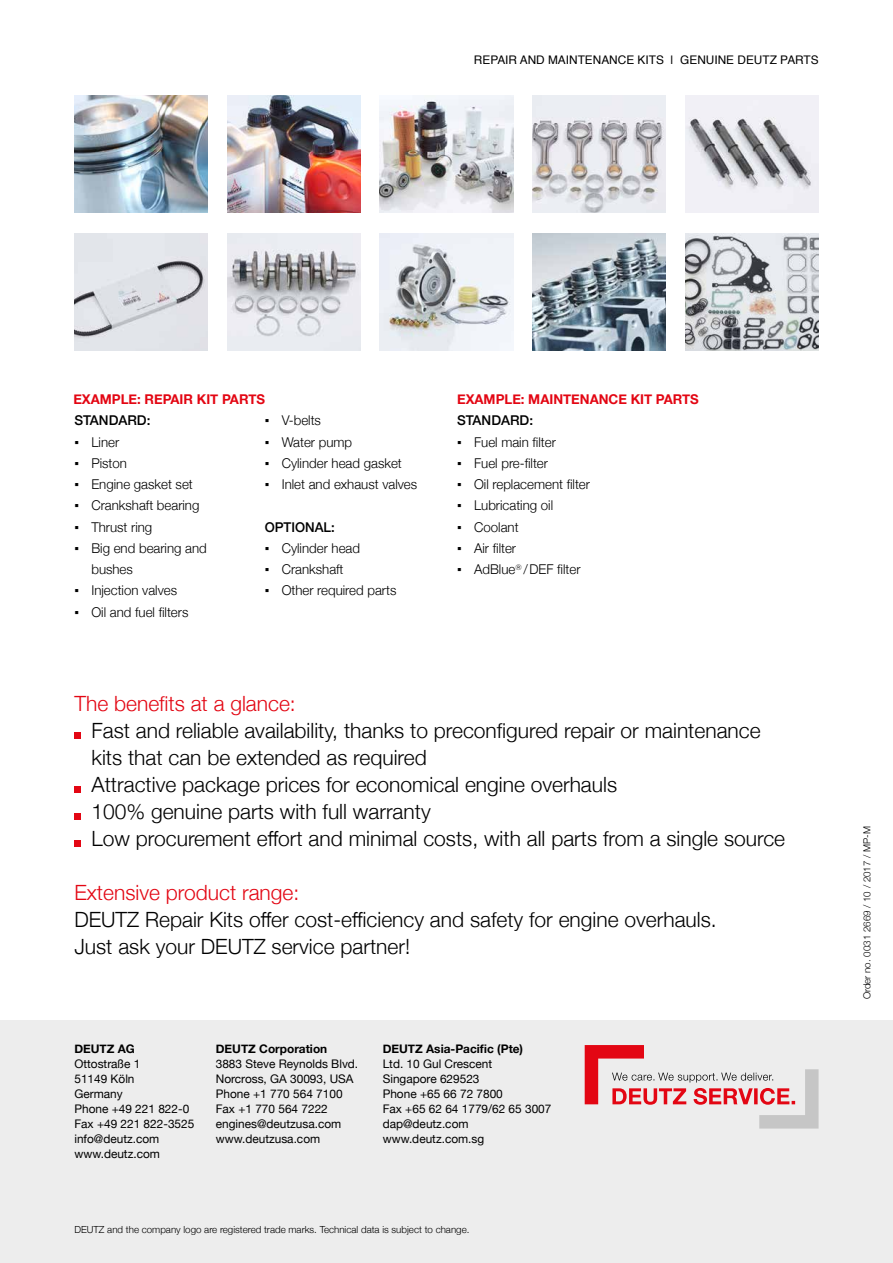
<style>
.page{position:relative;width:893px;height:1263px;background:#fff}
.page>*{position:absolute;margin:0;border:0;box-sizing:border-box;transform-origin:0 0}
.t1{font:300 21px/27px "Helvetica Neue";color:#000}
.t2{font:300 21px "Helvetica Neue";color:#e30613}
.t3{font:300 13.5px/21.3px "Helvetica Neue";color:#000}
.t4{font:700 13.5px "Helvetica Neue";color:#e30613}
.t5{font:500 13.5px "Helvetica Neue";color:#000}
.t6{font:11.85px/15px "Helvetica Neue";color:#000}
.t7{font:700 11.85px "Helvetica Neue";color:#000}
.t8{font:11.85px "Helvetica";color:#000}
.t9{font:300 9.75px "Helvetica Neue";color:#000}
.s1{font-family:"Arial";font-weight:400}
</style>
<div class="page">
<div style="left:0;top:1020px;width:893px;height:243px;background:#ededed"></div>
<svg style="left:585px;top:1045px;width:234px;height:83px"></svg>
<div style="left:74px;top:732px;width:7px;height:6px;background:#e30613"></div>
<div style="left:74px;top:786px;width:7px;height:6px;background:#e30613"></div>
<div style="left:74px;top:813px;width:7px;height:6px;background:#e30613"></div>
<div style="left:74px;top:840px;width:7px;height:6px;background:#e30613"></div>
<img style="left:74px;top:234px;width:134px;height:117px">
<img style="left:74px;top:96px;width:134px;height:117px">
<img style="left:227px;top:234px;width:134px;height:117px">
<img style="left:227px;top:96px;width:134px;height:117px">
<img style="left:380px;top:234px;width:133px;height:117px">
<img style="left:380px;top:96px;width:133px;height:117px">
<img style="left:532px;top:234px;width:134px;height:117px">
<img style="left:685px;top:234px;width:134px;height:117px">
<img style="left:532px;top:96px;width:134px;height:117px">
<img style="left:685px;top:96px;width:134px;height:117px">
<p class="t8" style="left:474px;top:50px;width:346px">REPAIR AND MAINTENANCE KITS | GENUINE DEUTZ PARTS</p>
<p class="t4" style="left:73px;top:389px;width:193px">EXAMPLE: REPAIR KIT PARTS</p>
<p class="t4" style="left:457px;top:389px;width:243px">EXAMPLE: MAINTENANCE KIT PARTS</p>
<p class="t5" style="left:74px;top:410px;width:78px">STANDARD:</p>
<p class="t3" style="left:74px;top:430px;width:46px"><span class="s1">▪</span> Liner</p>
<p class="t3" style="left:74px;top:451px;width:54px"><span class="s1">▪</span> Piston</p>
<p class="t3" style="left:74px;top:473px;width:120px"><span class="s1">▪</span> Engine gasket set</p>
<p class="t3" style="left:74px;top:494px;width:127px"><span class="s1">▪</span> Crankshaft bearing</p>
<p class="t3" style="left:74px;top:515px;width:79px"><span class="s1">▪</span> Thrust ring</p>
<p class="t3" style="left:91px;top:536px;width:117px;text-indent:-17px"><span class="s1">▪</span> Big end bearing and bushes</p>
<p class="t3" style="left:74px;top:579px;width:104px"><span class="s1">▪</span> Injection valves</p>
<p class="t3" style="left:74px;top:600px;width:115px"><span class="s1">▪</span> Oil and fuel filters</p>
<p class="t3" style="left:265px;top:409px;width:58px"><span class="s1">▪</span> V-belts</p>
<p class="t3" style="left:265px;top:430px;width:89px"><span class="s1">▪</span> Water pump</p>
<p class="t3" style="left:265px;top:451px;width:139px"><span class="s1">▪</span> Cylinder head gasket</p>
<p class="t3" style="left:265px;top:473px;width:154px"><span class="s1">▪</span> Inlet and exhaust valves</p>
<p class="t5" style="left:265px;top:516px;width:72px">OPTIONAL:</p>
<p class="t3" style="left:265px;top:536px;width:97px"><span class="s1">▪</span> Cylinder head</p>
<p class="t3" style="left:265px;top:558px;width:80px"><span class="s1">▪</span> Crankshaft</p>
<p class="t3" style="left:265px;top:579px;width:133px"><span class="s1">▪</span> Other required parts</p>
<p class="t5" style="left:457px;top:410px;width:78px">STANDARD:</p>
<p class="t3" style="left:457px;top:430px;width:100px"><span class="s1">▪</span> Fuel main filter</p>
<p class="t3" style="left:457px;top:451px;width:92px"><span class="s1">▪</span> Fuel pre-filter</p>
<p class="t3" style="left:457px;top:473px;width:134px"><span class="s1">▪</span> Oil replacement filter</p>
<p class="t3" style="left:457px;top:494px;width:98px"><span class="s1">▪</span> Lubricating oil</p>
<p class="t3" style="left:457px;top:515px;width:63px"><span class="s1">▪</span> Coolant</p>
<p class="t3" style="left:457px;top:536px;width:60px"><span class="s1">▪</span> Air filter</p>
<p class="t3" style="left:457px;top:558px;width:125px"><span class="s1">▪</span> AdBlue<sup>®</sup> /DEF filter</p>
<p class="t2" style="left:74px;top:687px;width:223px">The benefits at a glance:</p>
<p class="t1" style="left:92px;top:716px;width:695px">Fast and reliable availability, thanks to preconfigured repair or maintenance kits that can be extended as required<br>Attractive package prices for economical engine overhauls<br>100% genuine parts with full warranty<br>Low procurement effort and minimal costs, with all parts from a single source</p>
<p class="t2" style="left:74px;top:876px;width:226px">Extensive product range:</p>
<p class="t1" style="left:74px;top:905px;width:644px">DEUTZ Repair Kits offer cost-efficiency and safety for engine overhauls.<br>Just ask your DEUTZ service partner!</p>
<p class="t7" style="left:74px;top:1040px;width:62px">DEUTZ AG</p>
<p class="t6" style="left:74px;top:1057px;width:121px">Ottostraße 1<br>51149 Köln<br>Germany<br>Phone +49 221 822-0<br>Fax +49 221 822-3525 info@deutz.com www.deutz.com</p>
<p class="t7" style="left:216px;top:1040px;width:113px">DEUTZ Corporation</p>
<p class="t6" style="left:216px;top:1057px;width:144px">3883 Steve Reynolds Blvd.<br>Norcross, GA 30093, USA<br>Phone +1 770 564 7100<br>Fax +1 770 564 7222 engines@deutzusa.com www.deutzusa.com</p>
<p class="t7" style="left:383px;top:1040px;width:142px">DEUTZ Asia-Pacific (Pte)</p>
<p class="t6" style="left:383px;top:1057px;width:170px">Ltd. 10 Gul Crescent<br>Singapore 629523<br>Phone +65 66 72 7800<br>Fax +65 62 64 1779/62 65 3007 dap@deutz.com www.deutz.com.sg</p>
<p class="t9" style="left:74px;top:1222px;width:397px">DEUTZ and the company logo are registered trade marks. Technical data is subject to change.</p>
<p class="t9" style="left:859px;top:999px;width:175px;rotate:-90deg">Order no. 0031 2669 / 10 / 2017 / MP-M</p>
</div>
